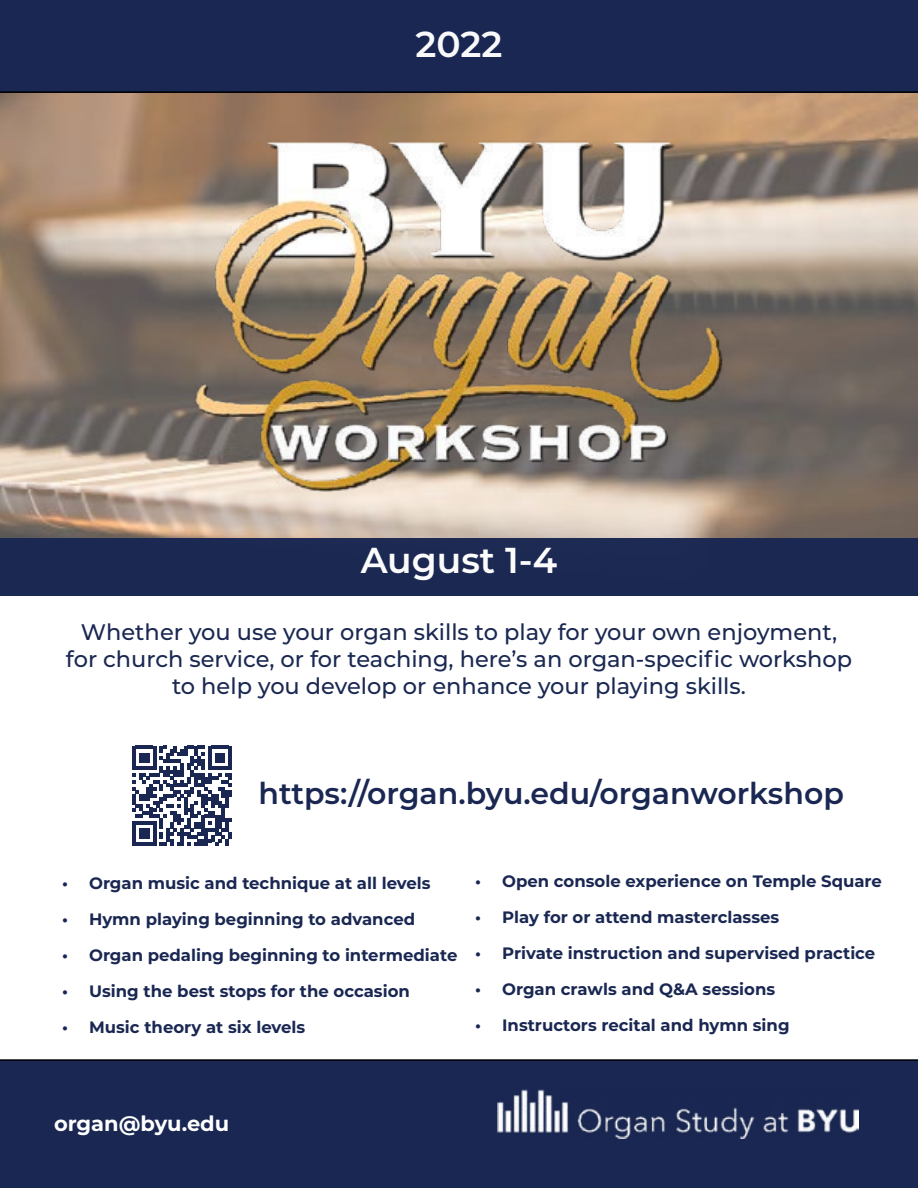
<style>
.page{position:relative;width:918px;height:1188px;background:#fff}
.page>*{position:absolute;margin:0;border:0;box-sizing:border-box;transform-origin:0 0}
.t1{font:600 36px "Montserrat";color:#fff}
.t2{font:100 36px "Montserrat";color:#fff}
.t3{font:600 30px "Montserrat";color:#192752}
.t4{font:500 22.5px/27px "Montserrat";color:#1a2852;text-align:center}
.t5{font:700 21px "Montserrat";color:#fff}
.t6{font:700 16.5px "Montserrat";color:#192752}
</style>
<div class="page">
<img style="left:0;top:93px;width:918px;height:445px">
<div style="left:0;top:0;width:918px;height:93px;background:#192752"></div>
<div style="left:0;top:1059px;width:918px;height:129px;background:#192752"></div>
<img style="left:498px;top:1089px;width:361px;height:49px">
<div style="left:0;top:538px;width:918px;height:57px;background:#192752"></div>
<img style="left:193px;top:141px;width:532px;height:351px">
<div style="left:0;top:23px;width:918px;height:57px;background:#192752"></div>
<svg style="left:132px;top:746px;width:100px;height:100px"></svg>
<h1 class="t2" style="left:415px;top:21px;width:89px">2022</h1>
<h1 class="t1" style="left:361px;top:534px;width:198px">August 1-4</h1>
<h3 class="t4" style="left:66px;top:617px;width:788px">Whether you use your organ skills to play for your own enjoyment, for church service, or for teaching, here’s an organ-specific workshop to help you develop or enhance your playing skills.</h3>
<h2 class="t3" style="left:258px;top:772px;width:587px">https://organ.byu.edu/organworkshop</h2>
<p class="t6" style="left:62px;top:871px;width:370px">• Organ music and technique at all levels</p>
<p class="t6" style="left:62px;top:907px;width:355px">• Hymn playing beginning to advanced</p>
<p class="t6" style="left:62px;top:943px;width:397px">• Organ pedaling beginning to intermediate</p>
<p class="t6" style="left:62px;top:979px;width:349px">• Using the best stops for the occasion</p>
<p class="t6" style="left:62px;top:1015px;width:245px">• Music theory at six levels</p>
<p class="t6" style="left:475px;top:869px;width:408px">• Open console experience on Temple Square</p>
<p class="t6" style="left:475px;top:905px;width:306px">• Play for or attend masterclasses</p>
<p class="t6" style="left:475px;top:941px;width:402px">• Private instruction and supervised practice</p>
<p class="t6" style="left:475px;top:977px;width:302px">• Organ crawls and Q&amp;A sessions</p>
<p class="t6" style="left:475px;top:1013px;width:316px">• Instructors recital and hymn sing</p>
<p class="t5" style="left:54px;top:1109px;width:177px">organ@byu.edu</p>
</div>
